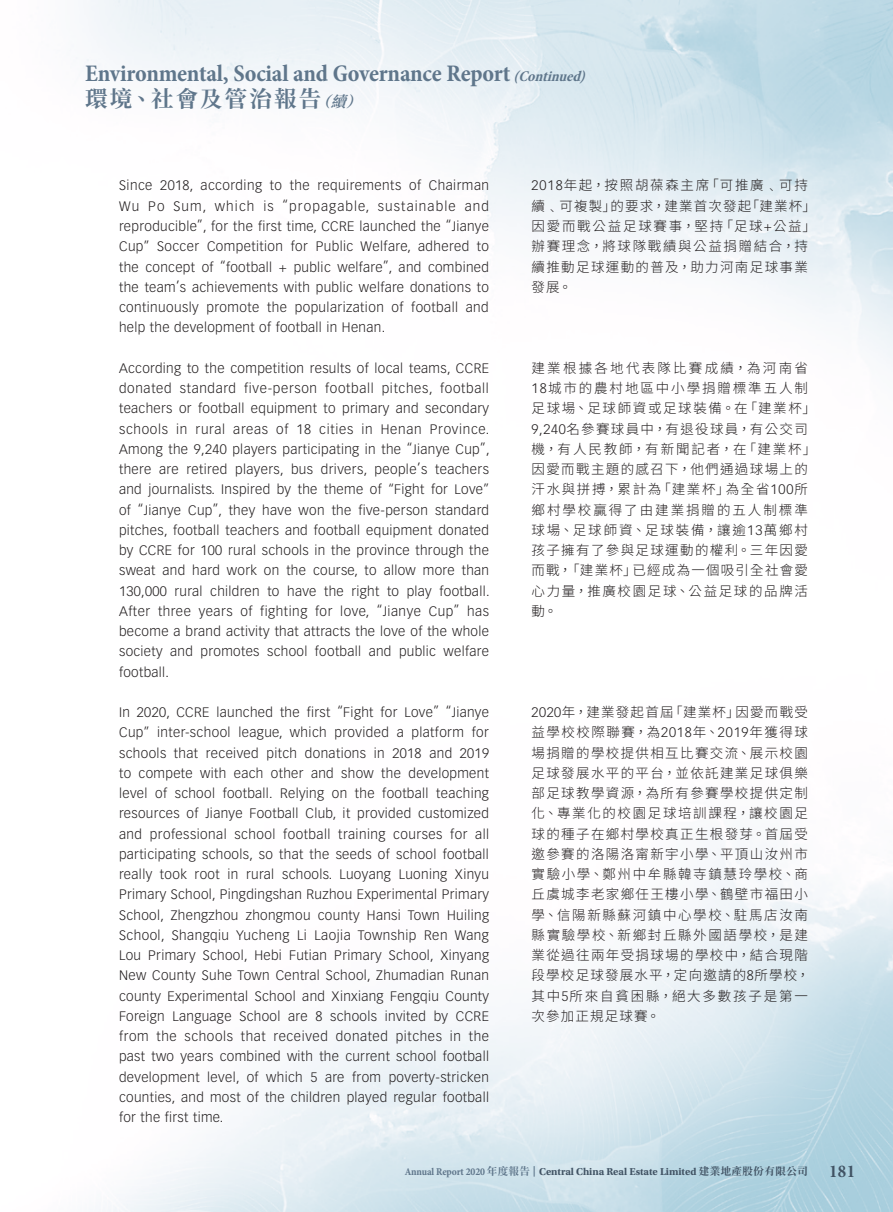
<style>
.page{position:relative;width:893px;height:1212px;background:#fff}
.page>*{position:absolute;margin:0;border:0;box-sizing:border-box;transform-origin:0 0}
.t1{font:700 condensed 24px "Minion Pro";letter-spacing:-.01em;color:#5f768b}
.t2{font:700 22.5px "Source Han Serif TC";letter-spacing:.095em;color:#5f768b}
.Body_Text{font:300 13.5px/20.2px "Vectora LT Std";letter-spacing:.025em;color:#231f20;text-align:justify}
.C_Body_Text{font:300 13.5px/20.2px "Source Han Sans TC";letter-spacing:.12em;color:#231f20}
.C_Body_Text-2{font:300 13.5px/20.2px "Source Han Sans TC";letter-spacing:.1em;color:#231f20}
.t3{font:700 10.5px "Utopia Std";letter-spacing:-.005em;color:#415364}
.s1{font-style:italic;font-size:15px}
.s2{font-family:"Vectora LT Std"}
.s3{font-family:"Minion Pro";font-stretch:condensed;color:#5f768b}
.s4{font-family:"Source Han Serif TC";color:#5f768b}
.s5{font-family:"Vectora LT Std";color:#5f768b}
.s6{font-family:"Source Han Serif TC"}
.s7{font-family:"Minion Pro";font-stretch:condensed;font-size:18px}
</style>
<div class="page">
<img style="left:87px;top:0;width:806px;height:1212px">
<h1 class="t1" style="left:85px;top:57px;width:507px">Environmental, Social and Governance Report <span class="s1">(Continued)</span></h1>
<h2 class="t2" style="left:85px;top:86px;width:289px">環境、社會及管治報告<span class="s1">（續）</span></h2>
<p class="Body_Text" style="left:119px;top:176px;width:372px">Since 2018, according to the requirements of Chairman Wu Po Sum, which is “propagable, sustainable and reproducible”, for the first time, CCRE launched the “Jianye Cup” Soccer Competition for Public Welfare, adhered to the concept of “football + public welfare”, and combined the team’s achievements with public welfare donations to continuously promote the popularization of football and help the development of football in Henan.</p>
<p class="Body_Text" style="left:119px;top:358px;width:372px">According to the competition results of local teams, CCRE donated standard five-person football pitches, football teachers or football equipment to primary and secondary schools in rural areas of 18 cities in Henan Province.<br>Among the 9,240 players participating in the “Jianye Cup”, there are retired players, bus drivers, people’s teachers and journalists. Inspired by the theme of “Fight for Love” of “Jianye Cup”, they have won the five-person standard pitches, football teachers and football equipment donated by CCRE for 100 rural schools in the province through the sweat and hard work on the course, to allow more than 130,000 rural children to have the right to play football.<br>After three years of fighting for love, “Jianye Cup” has become a brand activity that attracts the love of the whole society and promotes school football and public welfare football.</p>
<p class="Body_Text" style="left:119px;top:702px;width:372px">In 2020, CCRE launched the first “Fight for Love” “Jianye Cup” inter-school league, which provided a platform for schools that received pitch donations in 2018 and 2019 to compete with each other and show the development level of school football. Relying on the football teaching resources of Jianye Football Club, it provided customized and professional school football training courses for all participating schools, so that the seeds of school football really took root in rural schools. Luoyang Luoning Xinyu Primary School, Pingdingshan Ruzhou Experimental Primary School, Zhengzhou zhongmou county Hansi Town Huiling School, Shangqiu Yucheng Li Laojia Township Ren Wang Lou Primary School, Hebi Futian Primary School, Xinyang New County Suhe Town Central School, Zhumadian Runan county Experimental School and Xinxiang Fengqiu County Foreign Language School are 8 schools invited by CCRE from the schools that received donated pitches in the past two years combined with the current school football development level, of which 5 are from poverty-stricken counties, and most of the children played regular football for the first time.</p>
<p class="C_Body_Text" style="left:531px;top:176px;width:286px"><span class="s2">2018</span>年起，按照胡葆森主席「可推廣﹑可持續﹑可複製」的要求，建業首次發起「建業杯」因愛而戰公益足球賽事，堅持「足球<span class="s2">+</span>公益」辦賽理念，將球隊戰績與公益捐贈結合，持續推動足球運動的普及，助力河南足球事業發展。</p>
<p class="C_Body_Text" style="left:531px;top:358px;width:286px">建業根據各地代表隊比賽成績，為河南省<br><span class="s2">18</span>城市的農村地區中小學捐贈標準五人制足球場、足球師資或足球裝備。在「建業杯」<br><span class="s2">9,240</span>名參賽球員中，有退役球員，有公交司機，有人民教師，有新聞記者，在「建業杯」因愛而戰主題的感召下，他們通過球場上的汗水與拼搏，累計為「建業杯」為全省<span class="s2">100</span>所鄉村學校贏得了由建業捐贈的五人制標準球場、足球師資、足球裝備，讓逾<span class="s2">13</span>萬鄉村孩子擁有了參與足球運動的權利。三年因愛而戰，「建業杯」已經成為一個吸引全社會愛心力量，推廣校園足球、公益足球的品牌活動。</p>
<p class="C_Body_Text-2" style="left:531px;top:702px;width:280px"><span class="s2">2020</span>年，建業發起首屆「建業杯」因愛而戰受益學校校際聯賽，為<span class="s2">2018</span>年、<span class="s2">2019</span>年獲得球場捐贈的學校提供相互比賽交流、展示校園足球發展水平的平台，並依託建業足球俱樂部足球教學資源，為所有參賽學校提供定制化、專業化的校園足球培訓課程，讓校園足球的種子在鄉村學校真正生根發芽。首屆受邀參賽的洛陽洛甯新宇小學、平頂山汝州市實驗小學、鄭州中牟縣韓寺鎮慧玲學校、商丘虞城李老家鄉任王樓小學、鶴壁市福田小學、信陽新縣蘇河鎮中心學校、駐馬店汝南縣實驗學校、新鄉封丘縣外國語學校，是建業從過往兩年受捐球場的學校中，結合現階段學校足球發展水平，定向邀請的<span class="s2">8</span>所學校，其中<span class="s2">5</span>所來自貧困縣，絕大多數孩子是第一次參加正規足球賽。</p>
<p class="t3" style="left:405px;top:1166px;width:452px"><span class="s3">Annual Report 2020</span> <span class="s4">年度報告</span> <span class="s5">|</span> Central China Real Estate Limited <span class="s6">建業地產股份有限公司</span> <span class="s7">181</span></p>
</div>
